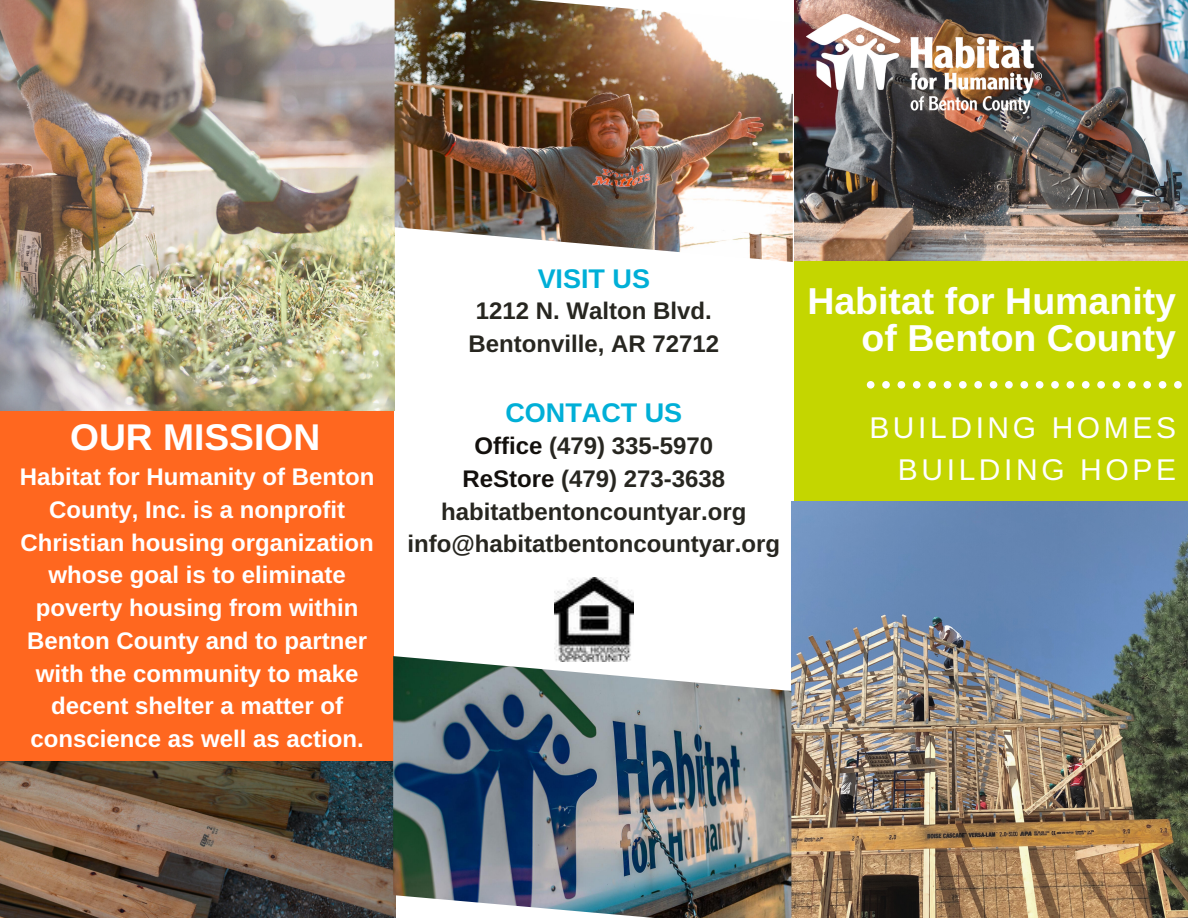
<style>
.page{position:relative;width:1188px;height:918px;background:#ff671f}
.page>*{position:absolute;margin:0;border:0;box-sizing:border-box;transform-origin:0 0}
.t1{font:700 37.5px/37.2px "Arimo";color:#fff;text-align:right}
.t2{font:700 37.2px "Arimo";color:#fff}
.t3{font:30px "Arimo";letter-spacing:.12em;color:#fff}
.t4{font:700 27px "Arimo";color:#00afd7}
.t5{font:700 24px/32.7px "Arimo";color:#fff;text-align:center}
.t6{font:700 24px/32.7px "Arimo";color:#272620;text-align:center}
.s1{color:#13100d}
</style>
<div class="page">
<div style="left:793px;top:0;width:395px;height:918px;background:#c4d600"></div>
<img style="left:793px;top:0;width:395px;height:260px">
<div style="left:395px;top:0;width:398px;height:918px;background:#fff"></div>
<img style="left:0;top:761px;width:393px;height:157px">
<img style="left:791px;top:502px;width:397px;height:416px">
<img style="left:0;top:0;width:395px;height:411px">
<img style="left:806px;top:15px;width:236px;height:99px">
<img style="left:393px;top:656px;width:398px;height:262px">
<img style="left:395px;top:0;width:398px;height:262px">
<svg style="left:867px;top:381px;width:315px;height:8px"></svg>
<img style="left:555px;top:577px;width:78px;height:84px">
<p class="t4" style="left:538px;top:263px;width:114px">VISIT US</p>
<p class="t6" style="left:469px;top:295px;width:252px">1212 N. Walton Blvd.<br>Bentonville, AR 72712</p>
<h1 class="t1" style="left:807px;top:282px;width:370px">Habitat for Humanity of Benton County</h1>
<p class="t4" style="left:505px;top:397px;width:178px">CONTACT US</p>
<p class="t6" style="left:408px;top:430px;width:374px"><span class="s1">Office</span> (479) 335-5970<br><span class="s1">ReStore</span> (479) 273-3638 habitatbentoncountyar.org info@habitatbentoncountyar.org</p>
<p class="t3" style="left:869px;top:411px;width:308px">BUILDING HOMES</p>
<h2 class="t2" style="left:70px;top:416px;width:252px">OUR MISSION</h2>
<p class="t5" style="left:20px;top:461px;width:356px">Habitat for Humanity of Benton</p>
<p class="t3" style="left:898px;top:452px;width:280px">BUILDING HOPE</p>
<p class="t5" style="left:21px;top:493px;width:355px">County, Inc. is a nonprofit<br>Christian housing organization whose goal is to eliminate poverty housing from within<br>Benton County and to partner with the community to make decent shelter a matter of conscience as well as action.</p>
</div>
